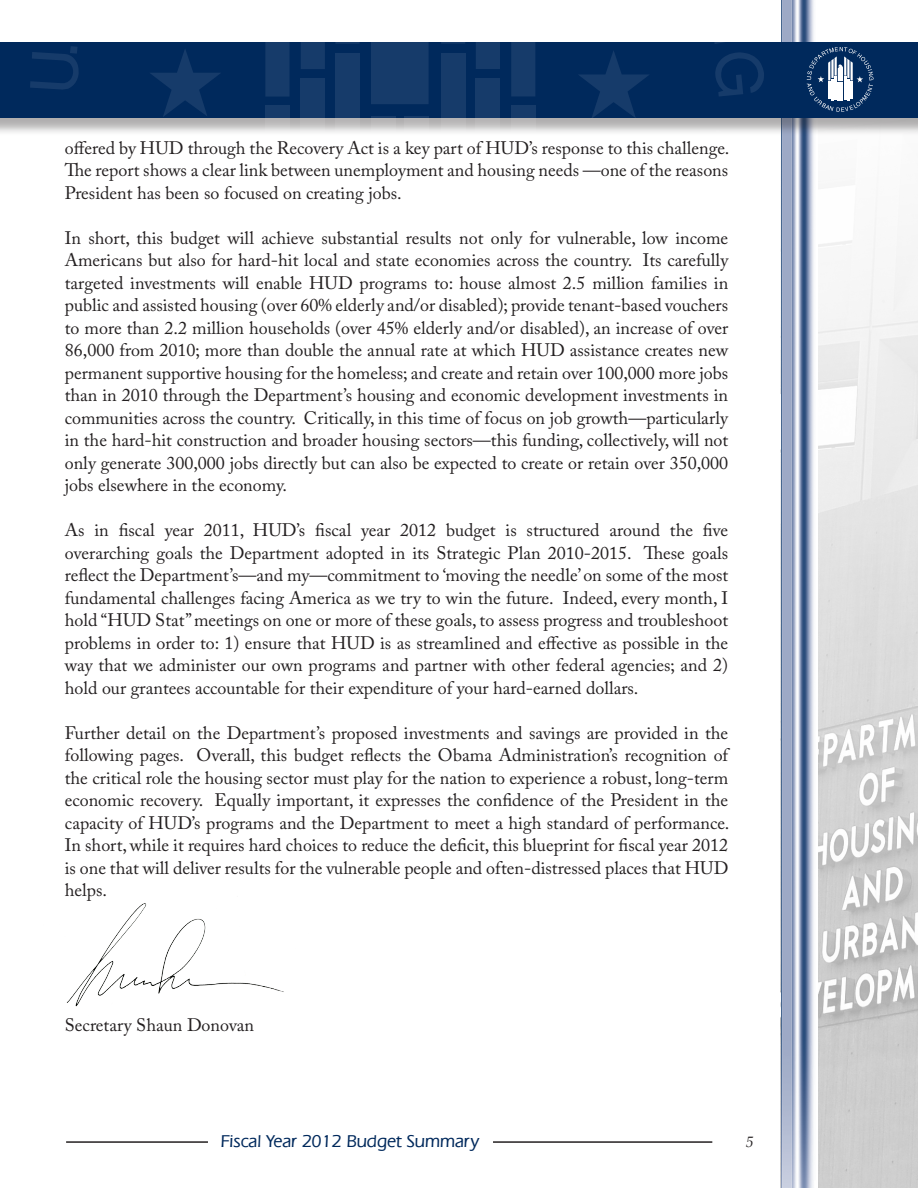
<style>
.page{position:relative;width:918px;height:1188px;background:#fff}
.page>*{position:absolute;margin:0;border:0;box-sizing:border-box;transform-origin:0 0}
.t1{font:18px/22.5px "Adobe Caslon Pro";color:#231f20;text-align:justify}
.t2{font:500 18px "Eras IT Cby BT";color:#00295c}
.t3{font:italic 15px "Palatino";color:#231f20}
</style>
<div class="page">
<img style="left:781px;top:1px;width:137px;height:1187px">
<img style="left:66px;top:903px;width:218px;height:104px">
<img style="left:782px;top:0;width:35px;height:1188px">
<div style="left:0;top:44px;width:918px;height:93px;background:#231f20;opacity:.36"></div>
<div style="left:0;top:42px;width:918px;height:76px;background:#00295c"></div>
<svg style="left:714px;top:42px;width:9px;height:2px"></svg>
<svg style="left:715px;top:52px;width:49px;height:44px"></svg>
<svg style="left:30px;top:132px;width:84px;height:5px"></svg>
<svg style="left:30px;top:46px;width:49px;height:44px"></svg>
<svg style="left:709px;top:130px;width:49px;height:7px"></svg>
<div style="left:265px;top:106px;width:25px;height:197px;background:#fff"></div>
<div style="left:371px;top:116px;width:24px;height:199px;background:#fff"></div>
<svg style="left:265px;top:42px;width:25px;height:55px"></svg>
<svg style="left:150px;top:49px;width:70px;height:68px"></svg>
<svg style="left:578px;top:51px;width:72px;height:68px"></svg>
<svg style="left:301px;top:78px;width:24px;height:59px"></svg>
<svg style="left:301px;top:42px;width:24px;height:27px"></svg>
<svg style="left:335px;top:53px;width:25px;height:84px;background:#415e82"></svg>
<svg style="left:335px;top:42px;width:25px;height:2px"></svg>
<div style="left:404px;top:116px;width:25px;height:199px;background:#fff"></div>
<div style="left:371px;top:42px;width:58px;height:62px;background:#163b6a"></div>
<div style="left:511px;top:105px;width:24px;height:198px;background:#fff"></div>
<svg style="left:511px;top:42px;width:24px;height:54px"></svg>
<svg style="left:476px;top:78px;width:24px;height:59px"></svg>
<svg style="left:476px;top:42px;width:24px;height:27px"></svg>
<svg style="left:441px;top:53px;width:24px;height:84px;background:#415e82"></svg>
<svg style="left:441px;top:42px;width:24px;height:2px"></svg>
<svg style="left:807px;top:47px;width:67px;height:65px"></svg>
<hr style="left:66px;top:1141px;width:142px;height:2px;background:#231f20">
<hr style="left:493px;top:1141px;width:219px;height:2px;background:#231f20">
<p class="t1" style="left:65px;top:136px;width:666px">offered by HUD through the Recovery Act is a key part of HUD’s response to this challenge.<br>The report shows a clear link between unemployment and housing needs —one of the reasons President has been so focused on creating jobs.</p>
<p class="t1" style="left:65px;top:226px;width:665px">In short, this budget will achieve substantial results not only for vulnerable, low income Americans but also for hard-hit local and state economies across the country. Its carefully targeted investments will enable HUD programs to: house almost 2.5 million families in public and assisted housing (over 60% elderly and/or disabled); provide tenant-based vouchers to more than 2.2 million households (over 45% elderly and/or disabled), an increase of over 86,000 from 2010; more than double the annual rate at which HUD assistance creates new permanent supportive housing for the homeless; and create and retain over 100,000 more jobs than in 2010 through the Department’s housing and economic development investments in communities across the country. Critically, in this time of focus on job growth—particularly in the hard-hit construction and broader housing sectors—this funding, collectively, will not only generate 300,000 jobs directly but can also be expected to create or retain over 350,000 jobs elsewhere in the economy.</p>
<p class="t1" style="left:65px;top:519px;width:665px">As in fiscal year 2011, HUD’s fiscal year 2012 budget is structured around the five overarching goals the Department adopted in its Strategic Plan 2010-2015. These goals reflect the Department’s—and my—commitment to ‘moving the needle’ on some of the most fundamental challenges facing America as we try to win the future. Indeed, every month, I hold “HUD Stat” meetings on one or more of these goals, to assess progress and troubleshoot problems in order to: 1) ensure that HUD is as streamlined and effective as possible in the way that we administer our own programs and partner with other federal agencies; and 2) hold our grantees accountable for their expenditure of your hard-earned dollars.</p>
<p class="t1" style="left:65px;top:721px;width:666px">Further detail on the Department’s proposed investments and savings are provided in the following pages. Overall, this budget reflects the Obama Administration’s recognition of the critical role the housing sector must play for the nation to experience a robust, long-term economic recovery. Equally important, it expresses the confidence of the President in the capacity of HUD’s programs and the Department to meet a high standard of performance.<br>In short, while it requires hard choices to reduce the deficit, this blueprint for fiscal year 2012 is one that will deliver results for the vulnerable people and often-distressed places that HUD helps.</p>
<p class="t1" style="left:65px;top:1014px;width:191px">Secretary Shaun Donovan</p>
<p class="t2" style="left:221px;top:1131px;width:260px">Fiscal Year 2012 Budget Summary</p>
<p class="t3" style="left:746px;top:1133px;width:9px">5</p>
</div>
